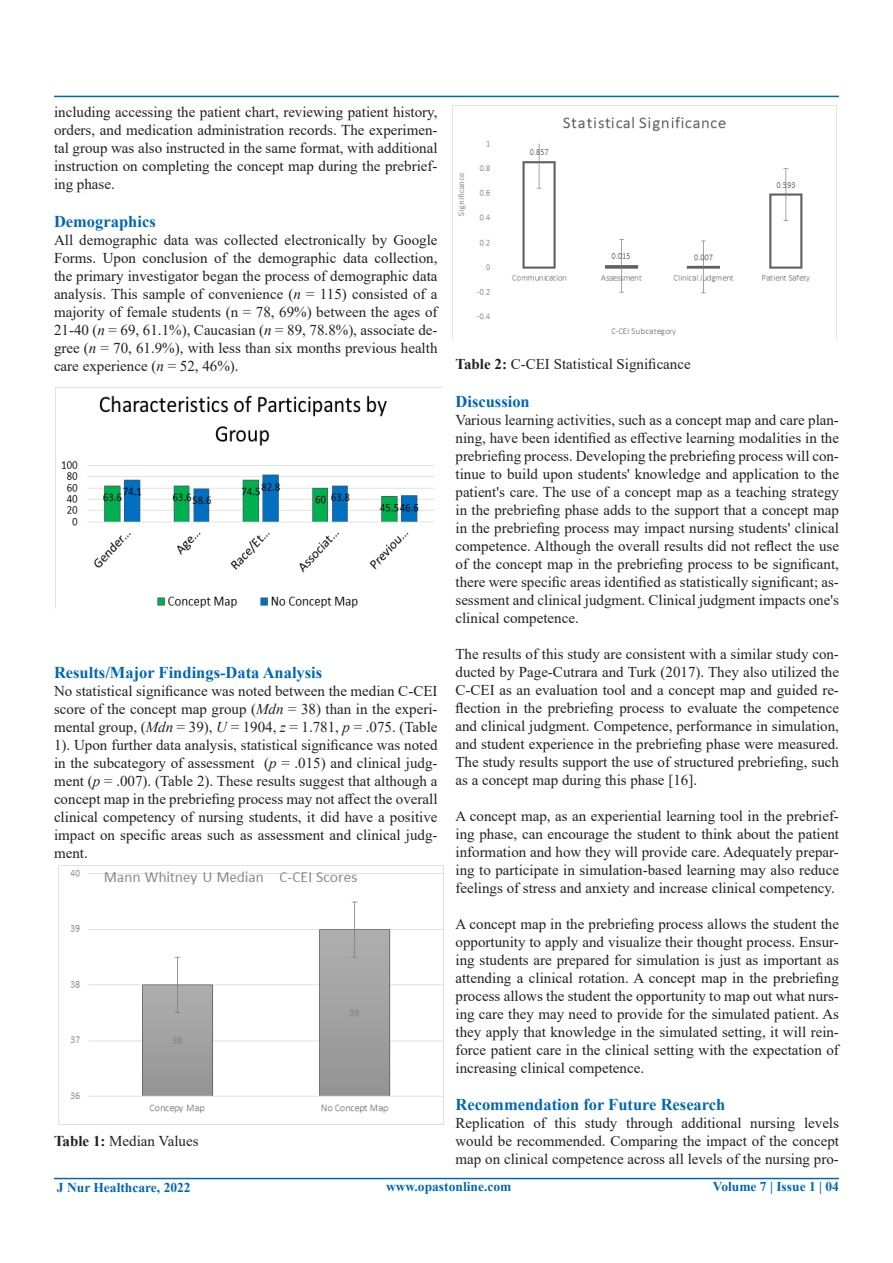
<style>
.page{position:relative;width:893px;height:1263px;background:#fff}
.page>*{position:absolute;margin:0;border:0;box-sizing:border-box;transform-origin:0 0}
.t1{font:700 16.5px "Times New Roman";color:#0166b3}
.t2{font:15px/18px "Times New Roman";color:#231f20;text-align:justify}
.t3{font:700 13.5px "Times New Roman";color:#0166b3}
.s1{font-style:italic}
.s2{font-weight:700}
</style>
<div class="page">
<hr style="left:54px;top:1178px;width:785px;height:1px;background:#0166b3">
<hr style="left:54px;top:96px;width:785px;height:1px;background:#0166b3">
<img style="left:56px;top:387px;width:387px;height:221px">
<img style="left:58px;top:865px;width:386px;height:259px">
<img style="left:452px;top:105px;width:385px;height:235px">
<p class="t2" style="left:54px;top:102px;width:385px">including accessing the patient chart, reviewing patient history, orders, and medication administration records. The experimen&shy;tal group was also instructed in the same format, with additional instruction on completing the concept map during the prebrief&shy;ing phase.</p>
<p class="t1" style="left:54px;top:209px;width:103px">Demographics</p>
<p class="t2" style="left:54px;top:230px;width:385px">All demographic data was collected electronically by Google Forms. Upon conclusion of the demographic data collection, the primary investigator began the process of demographic data analysis. This sample of convenience (<span class="s1">n</span> = 115) consisted of a majority of female students (n = 78, 69%) between the ages of 21-40 (<span class="s1">n</span> = 69, 61.1%), Caucasian (<span class="s1">n</span> = 89, 78.8%), associate de&shy;gree (<span class="s1">n</span> = 70, 61.9%), with less than six months previous health care experience (<span class="s1">n</span> = 52, 46%).</p>
<p class="t1" style="left:54px;top:661px;width:270px">Results/Major Findings-Data Analysis</p>
<p class="t2" style="left:54px;top:682px;width:385px">No statistical significance was noted between the median C-CEI score of the concept map group (<span class="s1">Mdn</span> = 38) than in the experi&shy;mental group, (<span class="s1">Mdn</span> = 39), <span class="s1">U</span> = 1904, <span class="s1">z</span> = 1.781, <span class="s1">p</span> = .075. (Table 1). Upon further data analysis, statistical significance was noted in the subcategory of assessment (<span class="s1">p</span> = .015) and clinical judg&shy;ment (<span class="s1">p</span> = .007). (Table 2). These results suggest that although a concept map in the prebriefing process may not affect the overall clinical competency of nursing students, it did have a positive impact on specific areas such as assessment and clinical judg&shy;ment.</p>
<p class="t2" style="left:54px;top:1132px;width:146px"><span class="s2">Table 1:</span> Median Values</p>
<p class="t2" style="left:455px;top:354px;width:237px"><span class="s2">Table 2:</span> C-CEI Statistical Significance</p>
<p class="t1" style="left:455px;top:389px;width:76px">Discussion</p>
<p class="t2" style="left:455px;top:410px;width:385px">Various learning activities, such as a concept map and care plan&shy;ning, have been identified as effective learning modalities in the prebriefing process. Developing the prebriefing process will con&shy;tinue to build upon students' knowledge and application to the patient's care. The use of a concept map as a teaching strategy in the prebriefing phase adds to the support that a concept map in the prebriefing process may impact nursing students' clinical competence. Although the overall results did not reflect the use of the concept map in the prebriefing process to be significant, there were specific areas identified as statistically significant; as&shy;sessment and clinical judgment. Clinical judgment impacts one's clinical competence.</p>
<p class="t2" style="left:455px;top:644px;width:385px">The results of this study are consistent with a similar study con&shy;ducted by Page-Cutrara and Turk (2017). They also utilized the C-CEI as an evaluation tool and a concept map and guided re&shy;flection in the prebriefing process to evaluate the competence and clinical judgment. Competence, performance in simulation, and student experience in the prebriefing phase were measured.<br>The study results support the use of structured prebriefing, such as a concept map during this phase [16].</p>
<p class="t2" style="left:455px;top:806px;width:385px">A concept map, as an experiential learning tool in the prebrief&shy;ing phase, can encourage the student to think about the patient information and how they will provide care. Adequately prepar&shy;ing to participate in simulation-based learning may also reduce feelings of stress and anxiety and increase clinical competency.</p>
<p class="t2" style="left:455px;top:914px;width:385px">A concept map in the prebriefing process allows the student the opportunity to apply and visualize their thought process. Ensur&shy;ing students are prepared for simulation is just as important as attending a clinical rotation. A concept map in the prebriefing process allows the student the opportunity to map out what nurs&shy;ing care they may need to provide for the simulated patient. As they apply that knowledge in the simulated setting, it will rein&shy;force patient care in the clinical setting with the expectation of increasing clinical competence.</p>
<p class="t1" style="left:455px;top:1093px;width:271px">Recommendation for Future Research</p>
<p class="t2" style="left:455px;top:1114px;width:385px">Replication of this study through additional nursing levels would be recommended. Comparing the impact of the concept map on clinical competence across all levels of the nursing pro-</p>
<p class="t3" style="left:57px;top:1178px;width:135px">J Nur Healthcare, 2022</p>
<p class="t3" style="left:386px;top:1177px;width:127px">www.opastonline.com</p>
<p class="t3" style="left:713px;top:1177px;width:128px">Volume 7 | Issue 1 | 04</p>
</div>
